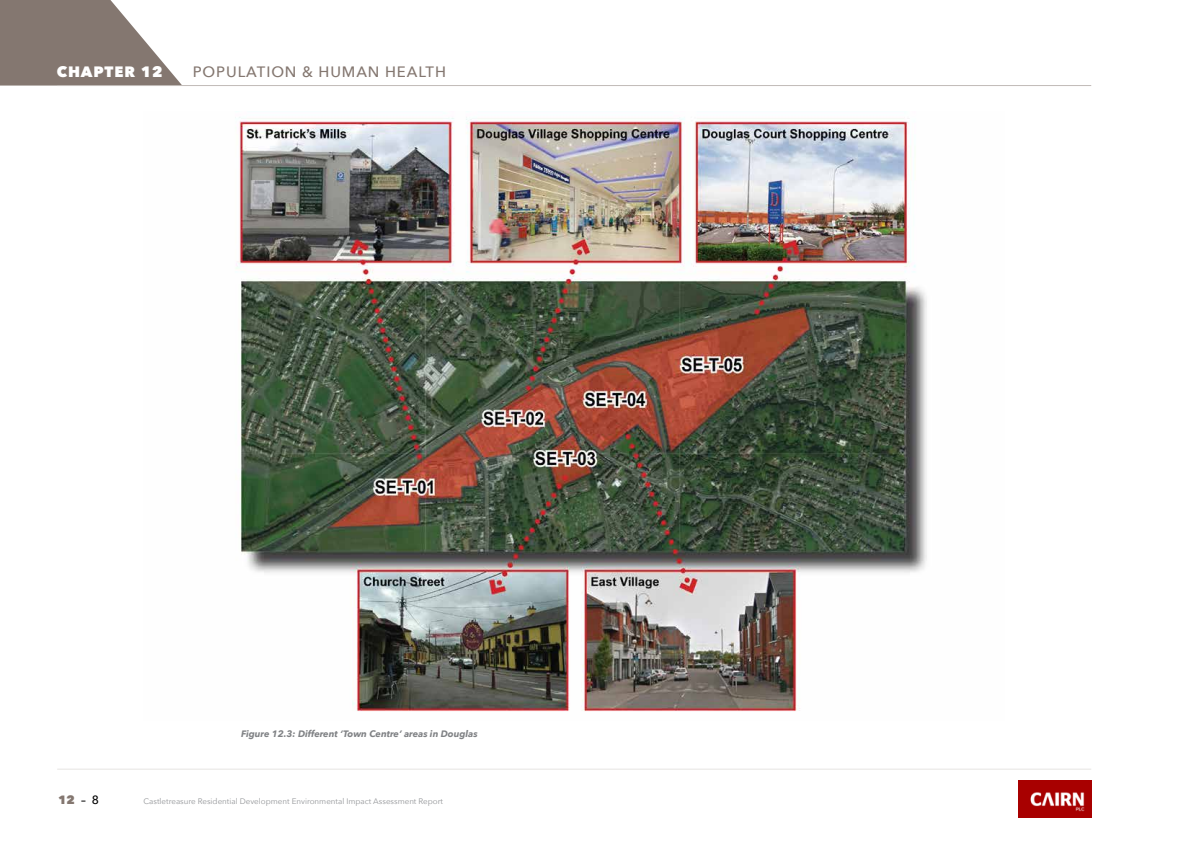
<style>
.page{position:relative;width:1191px;height:842px;background:#fff}
.page>*{position:absolute;margin:0;border:0;box-sizing:border-box;transform-origin:0 0}
.t1{font:500 15px "Avenir Next";letter-spacing:.06em;color:#847770}
.t2{font:800 15px "Avenir Next";letter-spacing:.06em;color:#fff}
.t3{font:800 12px "Avenir Next";color:#847770}
.t4{font:italic 700 9.3px "Avenir Next";color:#808285}
.t5{font:8px "Avenir Next";color:#939598}
.s1{font-weight:500;color:#000}
</style>
<div class="page">
<svg style="left:0;top:0;width:182px;height:86px"></svg>
<hr style="left:57px;top:85px;width:1034px;height:1px;background:#c1bbb7">
<hr style="left:57px;top:769px;width:1034px;height:1px;background:#e6e4e2">
<img style="left:1018px;top:780px;width:73px;height:37px">
<img style="left:236px;top:117px;width:691px;height:594px">
<h1 class="t2" style="left:57px;top:63px;width:107px">CHAPTER 12</h1>
<h1 class="t1" style="left:193px;top:59px;width:255px">POPULATION &amp; HUMAN HEALTH</h1>
<p class="t4" style="left:241px;top:726px;width:238px">Figure 12.3: Different ‘Town Centre’ areas in Douglas</p>
<h2 class="t3" style="left:58px;top:792px;width:42px">12 <span class="s1">– 8</span></h2>
<p class="t5" style="left:144px;top:794px;width:301px">Castletreasure Residential Development Environmental Impact Assessment Report</p>
</div>
